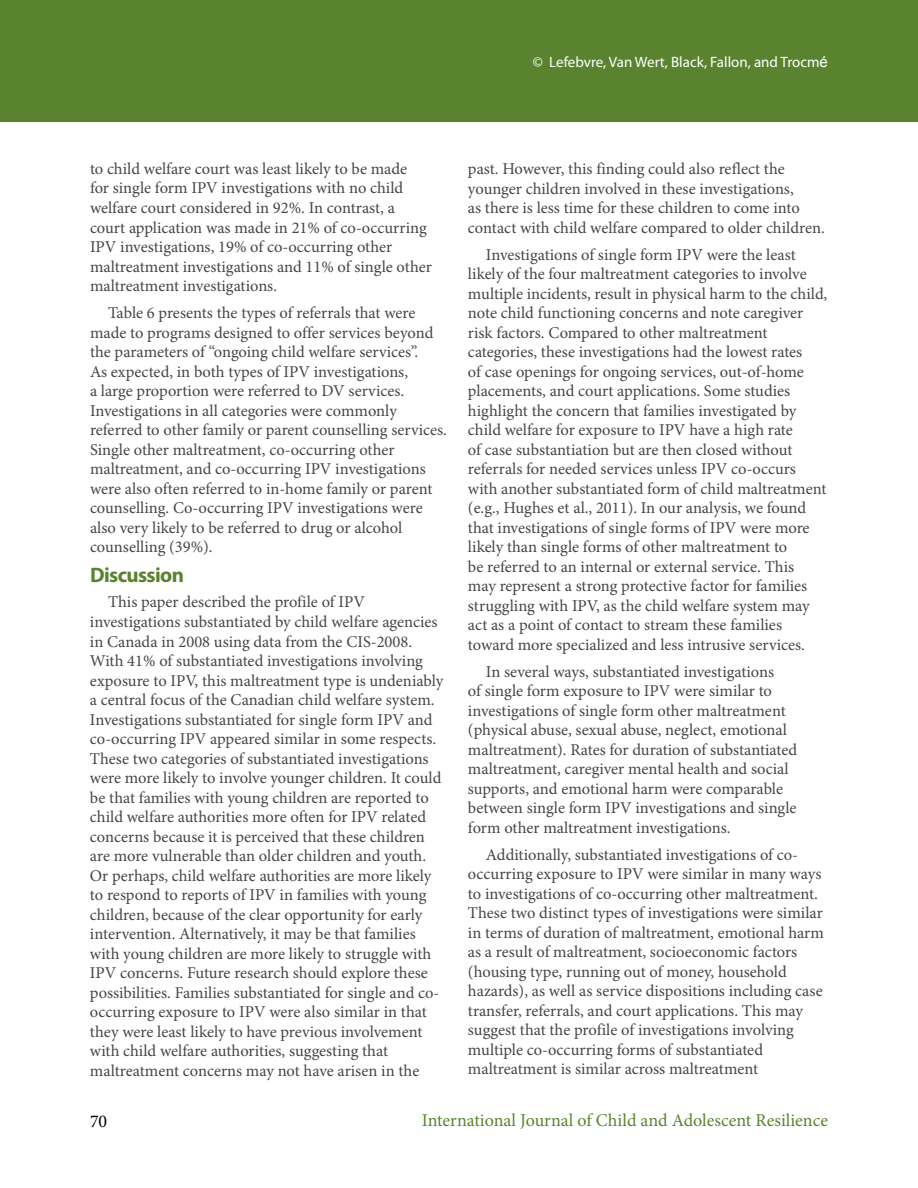
<style>
.page{position:relative;width:918px;height:1188px;background:#fff}
.page>*{position:absolute;margin:0;border:0;box-sizing:border-box;transform-origin:0 0}
.t1{font:700 21px "Myriad Pro";letter-spacing:-.03em;color:#5a832f}
.t2{font:18px "Minion Pro";color:#5a832f}
.t3{font:18px "Minion Pro";color:#000}
.t4{font:16.5px/19.5px "Minion Pro";color:#464547}
.t5{font:15px "Myriad Pro";color:#fff}
.s1{font-family:"Arial"}
</style>
<div class="page">
<div style="left:0;top:0;width:918px;height:122px;background:#5a832f"></div>
<p class="t5" style="left:533px;top:53px;width:297px">© Lefebvre, Van Wert, Black, Fallon, and Trocm<span class="s1">é</span></p>
<p class="t4" style="left:90px;top:159px;width:343px">to child welfare court was least likely to be made<br>for single form IPV investigations with no child welfare court considered in 92%. In contrast, a court application was made in 21% of co-occurring IPV investigations, 19% of co-occurring other maltreatment investigations and 11% of single other maltreatment investigations.</p>
<p class="t4" style="left:90px;top:303px;width:359px;text-indent:18px">Table 6 presents the types of referrals that were made to programs designed to offer services beyond the parameters of “ongoing child welfare services”.<br>As expected, in both types of IPV investigations,<br>a large proportion were referred to DV services.<br>Investigations in all categories were commonly referred to other family or parent counselling services.<br>Single other maltreatment, co-occurring other maltreatment, and co-occurring IPV investigations were also often referred to in-home family or parent counselling. Co-occurring IPV investigations were also very likely to be referred to drug or alcohol counselling (39%).</p>
<p class="t1" style="left:90px;top:561px;width:96px">Discussion</p>
<p class="t4" style="left:90px;top:593px;width:355px;text-indent:18px">This paper described the profile of IPV investigations substantiated by child welfare agencies in Canada in 2008 using data from the CIS-2008.<br>With 41% of substantiated investigations involving exposure to IPV, this maltreatment type is undeniably a central focus of the Canadian child welfare system.<br>Investigations substantiated for single form IPV and co-occurring IPV appeared similar in some respects.<br>These two categories of substantiated investigations were more likely to involve younger children. It could be that families with young children are reported to child welfare authorities more often for IPV related concerns because it is perceived that these children are more vulnerable than older children and youth.<br>Or perhaps, child welfare authorities are more likely to respond to reports of IPV in families with young children, because of the clear opportunity for early intervention. Alternatively, it may be that families with young children are more likely to struggle with IPV concerns. Future research should explore these possibilities. Families substantiated for single and co&shy;occurring exposure to IPV were also similar in that they were least likely to have previous involvement with child welfare authorities, suggesting that maltreatment concerns may not have arisen in the</p>
<p class="t4" style="left:468px;top:159px;width:358px">past. However, this finding could also reflect the younger children involved in these investigations,<br>as there is less time for these children to come into contact with child welfare compared to older children.</p>
<p class="t4" style="left:468px;top:245px;width:361px;text-indent:18px">Investigations of single form IPV were the least likely of the four maltreatment categories to involve multiple incidents, result in physical harm to the child, note child functioning concerns and note caregiver risk factors. Compared to other maltreatment categories, these investigations had the lowest rates<br>of case openings for ongoing services, out-of-home placements, and court applications. Some studies highlight the concern that families investigated by child welfare for exposure to IPV have a high rate<br>of case substantiation but are then closed without referrals for needed services unless IPV co-occurs with another substantiated form of child maltreatment (e.g., Hughes et al., 2011). In our analysis, we found that investigations of single forms of IPV were more likely than single forms of other maltreatment to<br>be referred to an internal or external service. This<br>may represent a strong protective factor for families struggling with IPV, as the child welfare system may act as a point of contact to stream these families toward more specialized and less intrusive services.</p>
<p class="t4" style="left:468px;top:662px;width:331px;text-indent:18px">In several ways, substantiated investigations<br>of single form exposure to IPV were similar to investigations of single form other maltreatment (physical abuse, sexual abuse, neglect, emotional maltreatment). Rates for duration of substantiated maltreatment, caregiver mental health and social supports, and emotional harm were comparable between single form IPV investigations and single form other maltreatment investigations.</p>
<p class="t4" style="left:468px;top:845px;width:357px;text-indent:18px">Additionally, substantiated investigations of co&shy;occurring exposure to IPV were similar in many ways to investigations of co-occurring other maltreatment.<br>These two distinct types of investigations were similar in terms of duration of maltreatment, emotional harm as a result of maltreatment, socioeconomic factors (housing type, running out of money, household hazards), as well as service dispositions including case transfer, referrals, and court applications. This may suggest that the profile of investigations involving multiple co-occurring forms of substantiated maltreatment is similar across maltreatment</p>
<p class="t3" style="left:90px;top:1109px;width:19px">70</p>
<p class="t2" style="left:422px;top:1108px;width:408px">International Journal of Child and Adolescent Resilience</p>
</div>
